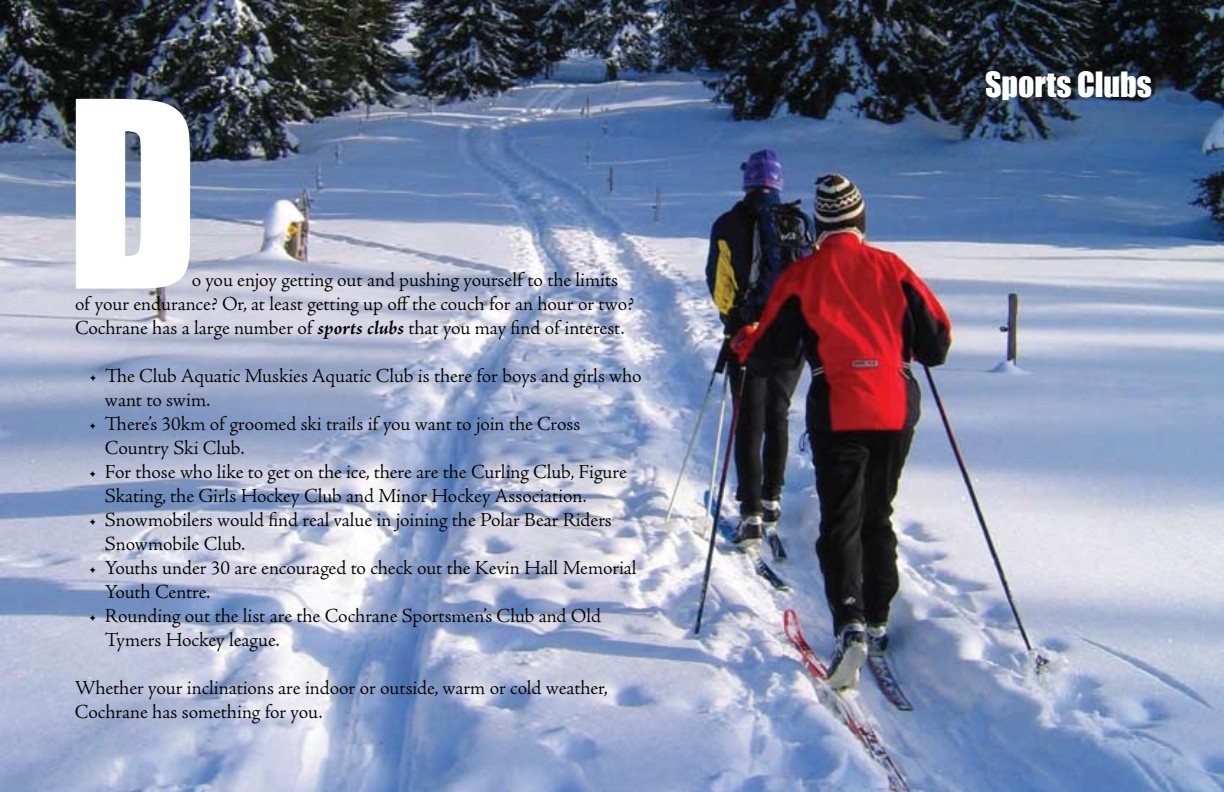
<style>
.page{position:relative;width:1224px;height:792px;background:#fff}
.page>*{position:absolute;margin:0;border:0;box-sizing:border-box;transform-origin:0 0}
.t1{font:240px "Impact";color:#fff}
.t2{font:32px "Impact";color:#fff}
.t3{font:300 20px/24px "Adobe Jenson Pro";letter-spacing:-.005em;color:#000}
.s1{font-weight:700;font-style:italic}
</style>
<div class="page">
<img style="left:0;top:0;width:1224px;height:792px">
<h1 class="t1" style="left:66px;top:8px;width:134px">D</h1>
<p class="t3" style="left:75px;top:268px;width:561px;text-indent:117px">o you enjoy getting out and pushing yourself to the limits of your endurance? Or, at least getting up off the couch for an hour or two?<br>Cochrane has a large number of <span class="s1">sports clubs</span> that you may find of interest.</p>
<p class="t3" style="left:105px;top:364px;width:538px;text-indent:-16px">• The Club Aquatic Muskies Aquatic Club is there for boys and girls who want to swim.</p>
<p class="t3" style="left:105px;top:412px;width:477px;text-indent:-16px">• There’s 30km of groomed ski trails if you want to join the Cross<br>Country Ski Club.</p>
<p class="t3" style="left:105px;top:460px;width:523px;text-indent:-16px">• For those who like to get on the ice, there are the Curling Club, Figure<br>Skating, the Girls Hockey Club and Minor Hockey Association.</p>
<p class="t3" style="left:105px;top:508px;width:508px;text-indent:-16px">• Snowmobilers would find real value in joining the Polar Bear Riders<br>Snowmobile Club.</p>
<p class="t3" style="left:105px;top:556px;width:533px;text-indent:-16px">• Youths under 30 are encouraged to check out the Kevin Hall Memorial<br>Youth Centre.</p>
<p class="t3" style="left:105px;top:604px;width:498px;text-indent:-16px">• Rounding out the list are the Cochrane Sportsmen’s Club and Old<br>Tymers Hockey league.</p>
<p class="t3" style="left:75px;top:676px;width:535px">Whether your inclinations are indoor or outside, warm or cold weather,<br>Cochrane has something for you.</p>
<h2 class="t2" style="left:985px;top:60px;width:168px">Sports Clubs</h2>
</div>
